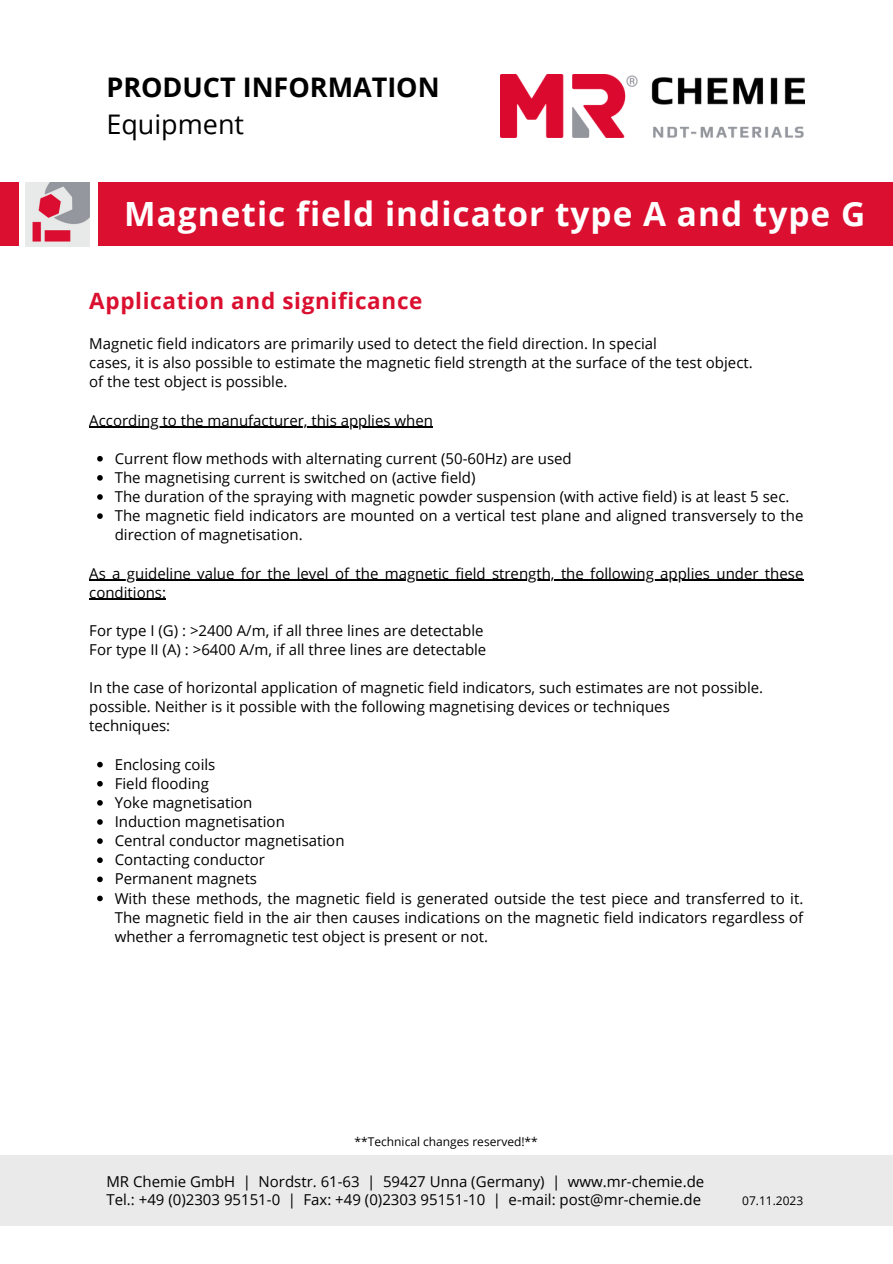
<style>
.page{position:relative;width:893px;height:1264px;background:#fff}
.page>*{position:absolute;margin:0;border:0;box-sizing:border-box;transform-origin:0 0}
.t1{font:700 33.45px "Open Sans";letter-spacing:.03em;color:#fff}
.t2{font:700 27px "Open Sans";color:#000}
.t3{font:27px "Open Sans";color:#000}
.t4{font:700 22.5px "Open Sans";letter-spacing:.03em;color:#db0f2f}
.t5{font:15px/19px "Open Sans";color:#000}
.t6{font:12px "Open Sans";color:#000}
</style>
<div class="page">
<div style="left:98px;top:182px;width:794px;height:64px;background:#db0f2f"></div>
<div style="left:0;top:1155px;width:892px;height:71px;background:#e9eae9"></div>
<img style="left:26px;top:182px;width:64px;height:64px">
<div style="left:0;top:182px;width:19px;height:64px;background:#db0f2f"></div>
<img style="left:500px;top:74px;width:304px;height:63px">
<svg style="left:97px;top:456px;width:6px;height:5px"></svg>
<svg style="left:97px;top:475px;width:6px;height:5px"></svg>
<svg style="left:97px;top:494px;width:6px;height:6px"></svg>
<svg style="left:97px;top:513px;width:6px;height:6px"></svg>
<svg style="left:97px;top:761px;width:6px;height:6px"></svg>
<svg style="left:97px;top:781px;width:6px;height:5px"></svg>
<svg style="left:97px;top:800px;width:6px;height:5px"></svg>
<svg style="left:97px;top:819px;width:6px;height:5px"></svg>
<svg style="left:97px;top:838px;width:6px;height:5px"></svg>
<svg style="left:97px;top:857px;width:6px;height:6px"></svg>
<svg style="left:97px;top:876px;width:6px;height:6px"></svg>
<svg style="left:97px;top:895px;width:6px;height:6px"></svg>
<hr style="left:89px;top:426px;width:344px;height:2px;background:#000">
<hr style="left:89px;top:579px;width:714px;height:1px;background:#000">
<hr style="left:89px;top:598px;width:77px;height:2px;background:#000">
<p class="t2" style="left:106px;top:68px;width:335px">PRODUCT INFORMATION</p>
<p class="t3" style="left:106px;top:105px;width:139px">Equipment</p>
<p class="t1" style="left:124px;top:191px;width:742px">Magnetic field indicator type A and type G</p>
<p class="t4" style="left:89px;top:284px;width:335px">Application and significance</p>
<p class="t5" style="left:89px;top:334px;width:569px">Magnetic field indicators are primarily used to detect the field direction. In special</p>
<p class="t5" style="left:89px;top:353px;width:665px">cases, it is also possible to estimate the magnetic field strength at the surface of the test object.</p>
<p class="t5" style="left:89px;top:372px;width:200px">of the test object is possible.</p>
<p class="t5" style="left:89px;top:410px;width:345px">According to the manufacturer, this applies when</p>
<p class="t5" style="left:115px;top:448px;width:458px">Current flow methods with alternating current (50-60Hz) are used</p>
<p class="t5" style="left:115px;top:467px;width:362px">The magnetising current is switched on (active field)</p>
<p class="t5" style="left:115px;top:486px;width:676px">The duration of the spraying with magnetic powder suspension (with active field) is at least 5 sec.</p>
<p class="t5" style="left:115px;top:506px;width:690px">The magnetic field indicators are mounted on a vertical test plane and aligned transversely to the direction of magnetisation.</p>
<p class="t5" style="left:89px;top:563px;width:715px">As a guideline value for the level of the magnetic field strength, the following applies under these conditions:</p>
<p class="t5" style="left:89px;top:620px;width:396px">For type I (G) : &gt;2400 A/m, if all three lines are detectable</p>
<p class="t5" style="left:89px;top:639px;width:398px">For type II (A) : &gt;6400 A/m, if all three lines are detectable</p>
<p class="t5" style="left:89px;top:678px;width:675px">In the case of horizontal application of magnetic field indicators, such estimates are not possible.</p>
<p class="t5" style="left:89px;top:697px;width:582px">possible. Neither is it possible with the following magnetising devices or techniques</p>
<p class="t5" style="left:89px;top:716px;width:82px">techniques:</p>
<p class="t5" style="left:115px;top:754px;width:102px">Enclosing coils</p>
<p class="t5" style="left:115px;top:773px;width:96px">Field flooding</p>
<p class="t5" style="left:115px;top:792px;width:139px">Yoke magnetisation</p>
<p class="t5" style="left:115px;top:811px;width:172px">Induction magnetisation</p>
<p class="t5" style="left:115px;top:830px;width:231px">Central conductor magnetisation</p>
<p class="t5" style="left:115px;top:850px;width:152px">Contacting conductor</p>
<p class="t5" style="left:115px;top:869px;width:144px">Permanent magnets</p>
<p class="t5" style="left:115px;top:888px;width:690px;text-align:justify">With these methods, the magnetic field is generated outside the test piece and transferred to it.<br>The magnetic field in the air then causes indications on the magnetic field indicators regardless of whether a ferromagnetic test object is present or not.</p>
<p class="t6" style="left:354px;top:1133px;width:185px">**Technical changes reserved!**</p>
<p class="t5" style="left:106px;top:1171px;width:599px">MR Chemie GmbH | Nordstr. 61-63 | 59427 Unna (Germany) | www.mr-chemie.de</p>
<p class="t5" style="left:106px;top:1189px;width:596px">Tel.: +49 (0)2303 95151-0 | Fax: +49 (0)2303 95151-10 | e-mail: post@mr-chemie.de</p>
<p class="t6" style="left:742px;top:1192px;width:63px">07.11.2023</p>
</div>
